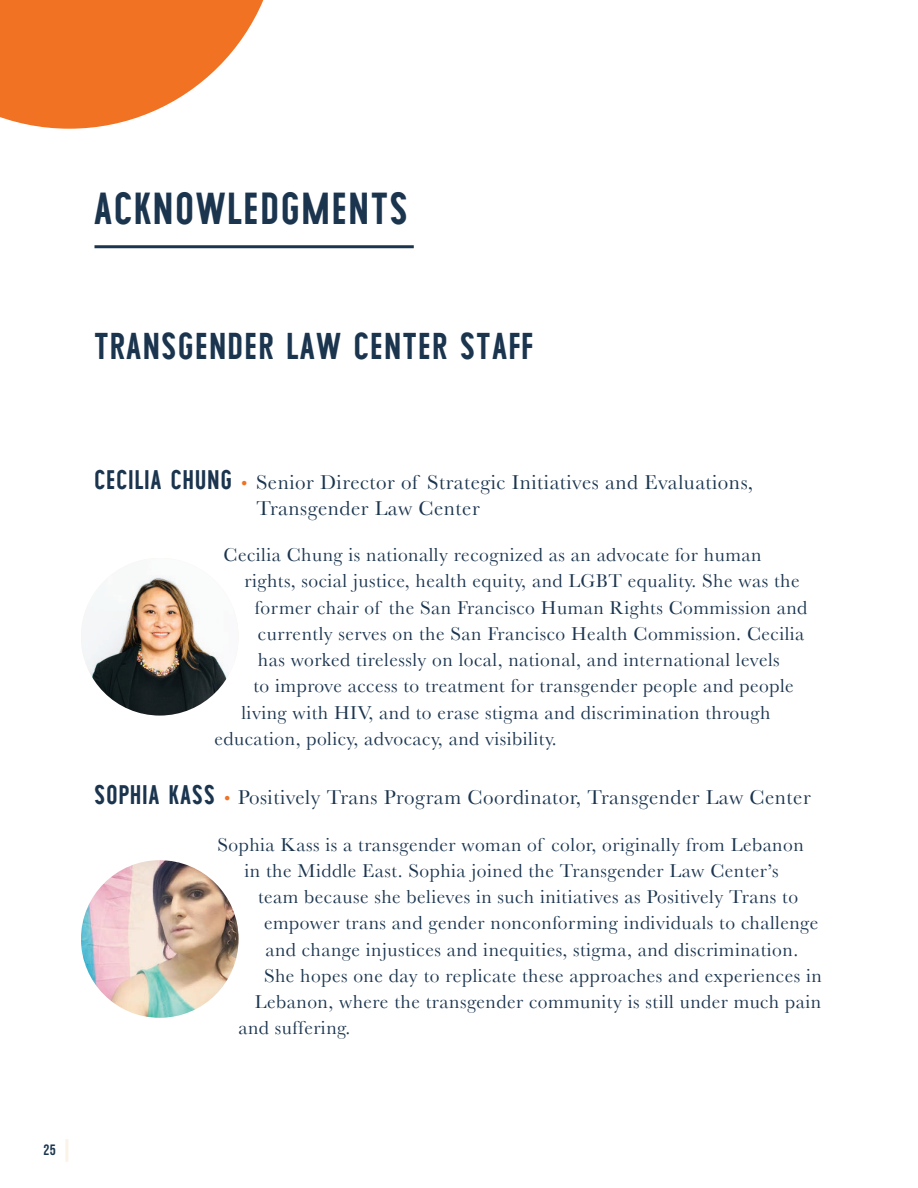
<style>
.page{position:relative;width:918px;height:1188px;background:#fff}
.page>*{position:absolute;margin:0;border:0;box-sizing:border-box;transform-origin:0 0}
.t1{font:700 45px "Wask New";letter-spacing:.05em;color:#1b354f}
.t2{font:700 37.5px "Wask New";letter-spacing:.05em;color:#1b354f}
.t3{font:21px/25.2px "Baskerville";letter-spacing:.025em;color:#1b354f}
.t4{font:19.5px/26.2px "Baskerville";letter-spacing:.025em;color:#1b354f;text-align:center}
.t5{font:15px "Bebas Neue";color:#1b354f}
.s1{font-family:"Wask New";font-weight:700;font-size:27px}
.s2{font-size:18px;color:#f07222}
</style>
<div class="page">
<hr style="left:65px;top:1139px;width:3px;height:23px;background:#fbf3e7">
<hr style="left:94px;top:245px;width:320px;height:3px;background:#1b354f">
<img style="left:81px;top:558px;width:158px;height:158px;border-radius:79px">
<img style="left:81px;top:860px;width:158px;height:158px;border-radius:79px">
<svg style="left:0;top:0;width:264px;height:129px"></svg>
<h1 class="t1" style="left:94px;top:180px;width:314px">ACKNOWLEDGMENTS</h1>
<h2 class="t2" style="left:94px;top:323px;width:440px">TRANSGENDER LAW CENTER STAFF</h2>
<p class="t3" style="left:256px;top:470px;width:498px;text-indent:-162px"><span class="s1">CECILIA CHUNG</span> <span class="s2">•</span> Senior Director of Strategic Initiatives and Evaluations,<br>Transgender Law Center</p>
<p class="t4" style="left:224px;top:541px;width:539px">Cecilia Chung is nationally recognized as an advocate for human</p>
<p class="t4" style="left:245px;top:568px;width:557px">rights, social justice, health equity, and LGBT equality. She was the</p>
<p class="t4" style="left:255px;top:594px;width:554px">former chair of the San Francisco Human Rights Commission and</p>
<p class="t4" style="left:258px;top:620px;width:548px">currently serves on the San Francisco Health Commission. Cecilia</p>
<p class="t4" style="left:258px;top:646px;width:523px">has worked tirelessly on local, national, and international levels</p>
<p class="t4" style="left:253px;top:673px;width:542px">to improve access to treatment for transgender people and people</p>
<p class="t4" style="left:241px;top:699px;width:531px">living with HIV, and to erase stigma and discrimination through</p>
<p class="t4" style="left:214px;top:725px;width:344px">education, policy, advocacy, and visibility.</p>
<p class="t3" style="left:94px;top:785px;width:718px"><span class="s1">SOPHIA KASS</span> <span class="s2">•</span> Positively Trans Program Coordinator, Transgender Law Center</p>
<p class="t4" style="left:218px;top:831px;width:588px">Sophia Kass is a transgender woman of color, originally from Lebanon in the Middle East. Sophia joined the Transgender Law Center’s</p>
<p class="t4" style="left:258px;top:884px;width:542px">team because she believes in such initiatives as Positively Trans to</p>
<p class="t4" style="left:264px;top:910px;width:556px">empower trans and gender nonconforming individuals to challenge</p>
<p class="t4" style="left:266px;top:936px;width:534px">and change injustices and inequities, stigma, and discrimination.</p>
<p class="t4" style="left:264px;top:962px;width:559px">She hopes one day to replicate these approaches and experiences in</p>
<p class="t4" style="left:255px;top:989px;width:568px">Lebanon, where the transgender community is still under much pain</p>
<p class="t4" style="left:239px;top:1015px;width:113px">and suffering.</p>
<p class="t5" style="left:43px;top:1141px;width:14px">25</p>
</div>
